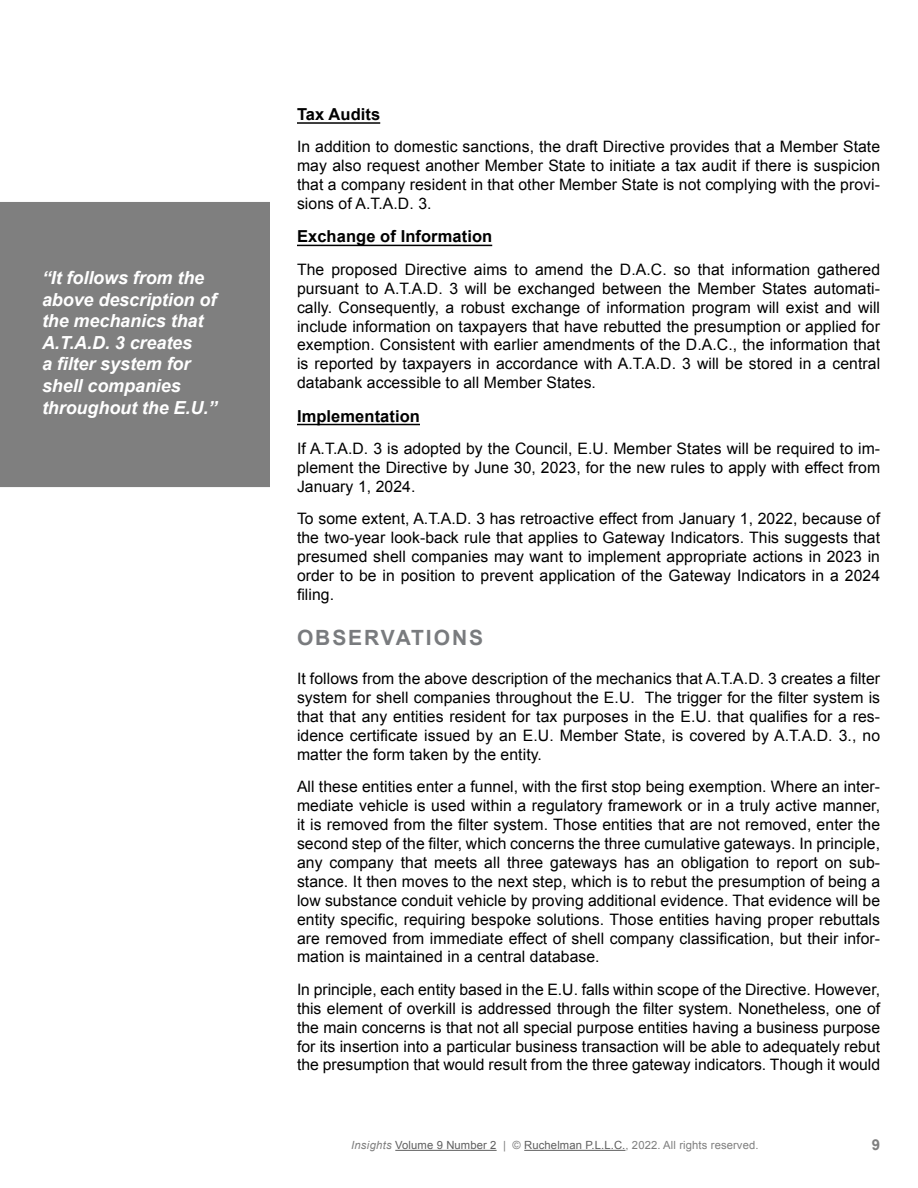
<style>
.page{position:relative;width:918px;height:1188px;background:#fff}
.page>*{position:absolute;margin:0;border:0;box-sizing:border-box;transform-origin:0 0}
.t1{font:700 21px "Arial";letter-spacing:.09em;color:#797b7e}
.t2{font:italic 700 18px/21.6px "Arial";letter-spacing:-.005em;color:#fff}
.t3{font:700 16.5px "Arial";letter-spacing:.005em;color:#000}
.t4{font:15.75px/18.9px "Arial";letter-spacing:.005em;color:#000;text-align:justify}
.t5{font:700 15px "Arial";color:#7f7f7f}
.t6{font:11.25px "Arial";letter-spacing:.01em;color:#5f5f5f}
.s1{font-style:italic;color:#7f7f7f}
.s2{color:#7f7f7f}
</style>
<div class="page">
<hr style="left:395px;top:1150px;width:102px;height:1px;background:#5f5f5f">
<hr style="left:524px;top:1150px;width:102px;height:1px;background:#5f5f5f">
<hr style="left:297px;top:122px;width:83px;height:2px;background:#000">
<hr style="left:297px;top:245px;width:195px;height:1px;background:#000">
<hr style="left:297px;top:424px;width:123px;height:1px;background:#000">
<div style="left:0;top:202px;width:270px;height:285px;background:#7f7f7f"></div>
<p class="t2" style="left:42px;top:268px;width:177px">“It follows from the above description of the mechanics that<br>A.T.A.D. 3 creates<br>a filter system for shell companies throughout the E.U.”</p>
<p class="t3" style="left:297px;top:103px;width:85px">Tax Audits</p>
<p class="t4" style="left:297px;top:138px;width:585px">In addition to domestic sanctions, the draft Directive provides that a Member State may also request another Member State to initiate a tax audit if there is suspicion that a company resident in that other Member State is not complying with the provi&shy;sions of A.T.A.D. 3.</p>
<p class="t3" style="left:297px;top:226px;width:197px">Exchange of Information</p>
<p class="t4" style="left:297px;top:260px;width:585px">The proposed Directive aims to amend the D.A.C. so that information gathered pursuant to A.T.A.D. 3 will be exchanged between the Member States automati&shy;cally. Consequently, a robust exchange of information program will exist and will include information on taxpayers that have rebutted the presumption or applied for exemption. Consistent with earlier amendments of the D.A.C., the information that is reported by taxpayers in accordance with A.T.A.D. 3 will be stored in a central databank accessible to all Member States.</p>
<p class="t3" style="left:297px;top:405px;width:125px">Implementation</p>
<p class="t4" style="left:297px;top:439px;width:585px">If A.T.A.D. 3 is adopted by the Council, E.U. Member States will be required to im&shy;plement the Directive by June 30, 2023, for the new rules to apply with effect from January 1, 2024.</p>
<p class="t4" style="left:297px;top:509px;width:585px">To some extent, A.T.A.D. 3 has retroactive effect from January 1, 2022, because of the two-year look-back rule that applies to Gateway Indicators. This suggests that presumed shell companies may want to implement appropriate actions in 2023 in order to be in position to prevent application of the Gateway Indicators in a 2024 filing.</p>
<h1 class="t1" style="left:297px;top:624px;width:188px">OBSERVATIONS</h1>
<p class="t4" style="left:297px;top:669px;width:585px">It follows from the above description of the mechanics that A.T.A.D. 3 creates a filter system for shell companies throughout the E.U. The trigger for the filter system is that that any entities resident for tax purposes in the E.U. that qualifies for a res&shy;idence certificate issued by an E.U. Member State, is covered by A.T.A.D. 3., no matter the form taken by the entity.</p>
<p class="t4" style="left:297px;top:777px;width:585px">All these entities enter a funnel, with the first stop being exemption. Where an inter&shy;mediate vehicle is used within a regulatory framework or in a truly active manner, it is removed from the filter system. Those entities that are not removed, enter the second step of the filter, which concerns the three cumulative gateways. In principle, any company that meets all three gateways has an obligation to report on sub&shy;stance. It then moves to the next step, which is to rebut the presumption of being a low substance conduit vehicle by proving additional evidence. That evidence will be entity specific, requiring bespoke solutions. Those entities having proper rebuttals are removed from immediate effect of shell company classification, but their infor&shy;mation is maintained in a central database.</p>
<p class="t4" style="left:297px;top:980px;width:585px">In principle, each entity based in the E.U. falls within scope of the Directive. However, this element of overkill is addressed through the filter system. Nonetheless, one of the main concerns is that not all special purpose entities having a business purpose for its insertion into a particular business transaction will be able to adequately rebut the presumption that would result from the three gateway indicators. Though it would</p>
<p class="t6" style="left:351px;top:1138px;width:409px"><span class="s1">Insights</span> Volume 9 Number 2 <span class="s2">| ©</span> Ruchelman P.L.L.C.<span class="s2">, 2022. All rights reserved.</span></p>
<p class="t5" style="left:872px;top:1135px;width:10px">9</p>
</div>
